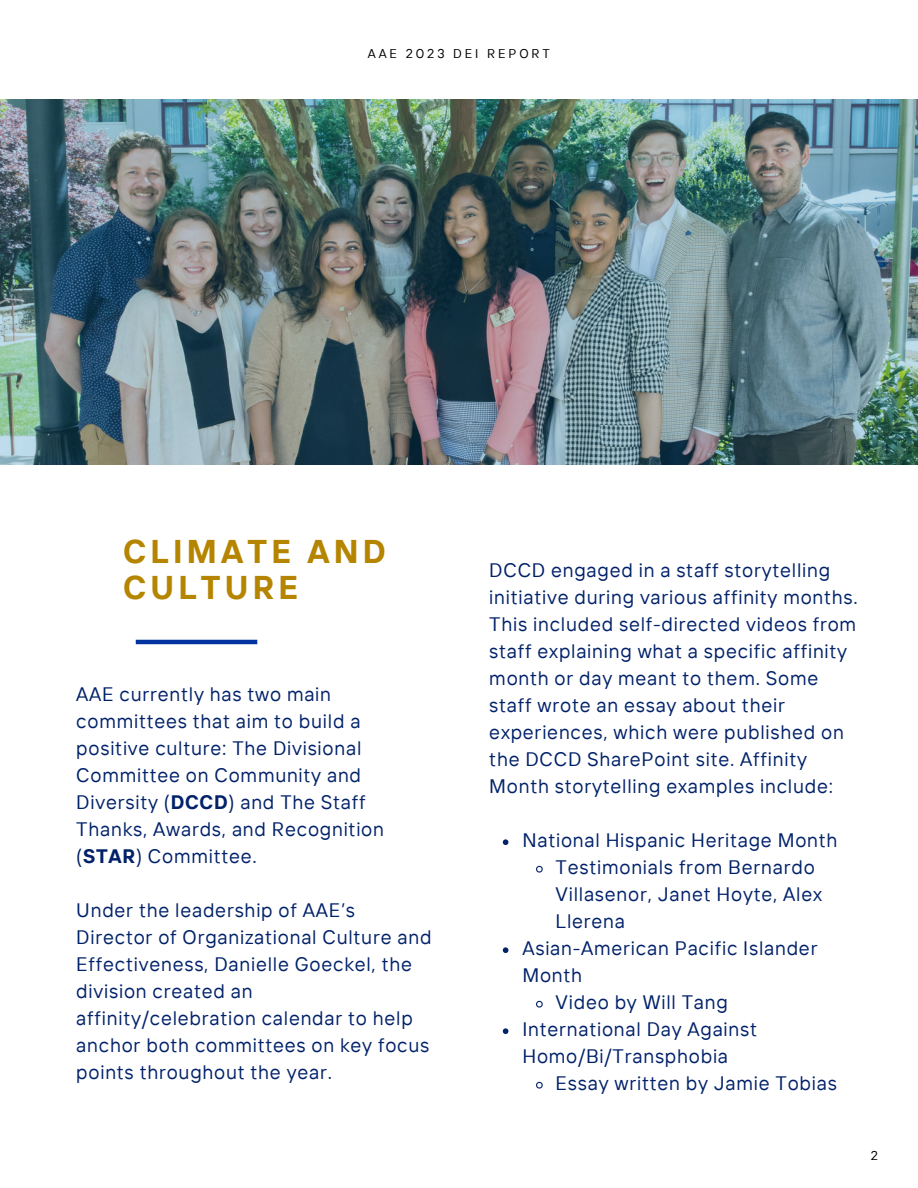
<style>
.page{position:relative;width:918px;height:1188px;background:#fff}
.page>*{position:absolute;margin:0;border:0;box-sizing:border-box;transform-origin:0 0}
.t1{font:700 32.85px/36px "TT Interphases";letter-spacing:.13em;color:#b58500}
.t2{font:19.5px/27px "TT Interphases";letter-spacing:.04em;color:#012169}
.t3{font:12.75px "TT Interphases";letter-spacing:.23em;color:#000001}
.s1{font-weight:700}
</style>
<div class="page">
<hr style="left:136px;top:640px;width:121px;height:4px;background:#0033a0">
<img style="left:0;top:100px;width:918px;height:365px">
<svg style="left:503px;top:839px;width:5px;height:6px"></svg>
<svg style="left:536px;top:865px;width:7px;height:8px"></svg>
<svg style="left:503px;top:947px;width:5px;height:6px"></svg>
<svg style="left:536px;top:1000px;width:7px;height:8px"></svg>
<svg style="left:503px;top:1028px;width:5px;height:6px"></svg>
<svg style="left:536px;top:1081px;width:7px;height:8px"></svg>
<p class="t3" style="left:368px;top:45px;width:184px">AAE 2023 DEI REPORT</p>
<p class="t1" style="left:123px;top:533px;width:264px">CLIMATE AND<br>CULTURE</p>
<p class="t2" style="left:76px;top:680px;width:309px">AAE currently has two main committees that aim to build a positive culture: The Divisional<br>Committee on Community and<br>Diversity (<span class="s1">DCCD</span>) and The Staff<br>Thanks, Awards, and Recognition (<span class="s1">STAR</span>) Committee.</p>
<p class="t2" style="left:76px;top:896px;width:357px">Under the leadership of AAE’s Director of Organizational Culture and Effectiveness, Danielle Goeckel, the division created an affinity/celebration calendar to help anchor both committees on key focus points throughout the year.</p>
<p class="t2" style="left:489px;top:556px;width:370px">DCCD engaged in a staff storytelling initiative during various affinity months.<br>This included self-directed videos from staff explaining what a specific affinity month or day meant to them. Some staff wrote an essay about their experiences, which were published on the DCCD SharePoint site. Affinity Month storytelling examples include:</p>
<p class="t2" style="left:522px;top:826px;width:317px">National Hispanic Heritage Month</p>
<p class="t2" style="left:556px;top:853px;width:268px">Testimonials from Bernardo<br>Villasenor, Janet Hoyte, Alex<br>Llerena</p>
<p class="t2" style="left:522px;top:934px;width:297px">Asian-American Pacific Islander<br>Month</p>
<p class="t2" style="left:556px;top:988px;width:174px">Video by Will Tang</p>
<p class="t2" style="left:522px;top:1015px;width:236px">International Day Against<br>Homo/Bi/Transphobia</p>
<p class="t2" style="left:556px;top:1069px;width:283px">Essay written by Jamie Tobias</p>
<p class="t3" style="left:871px;top:1147px;width:9px">2</p>
</div>
